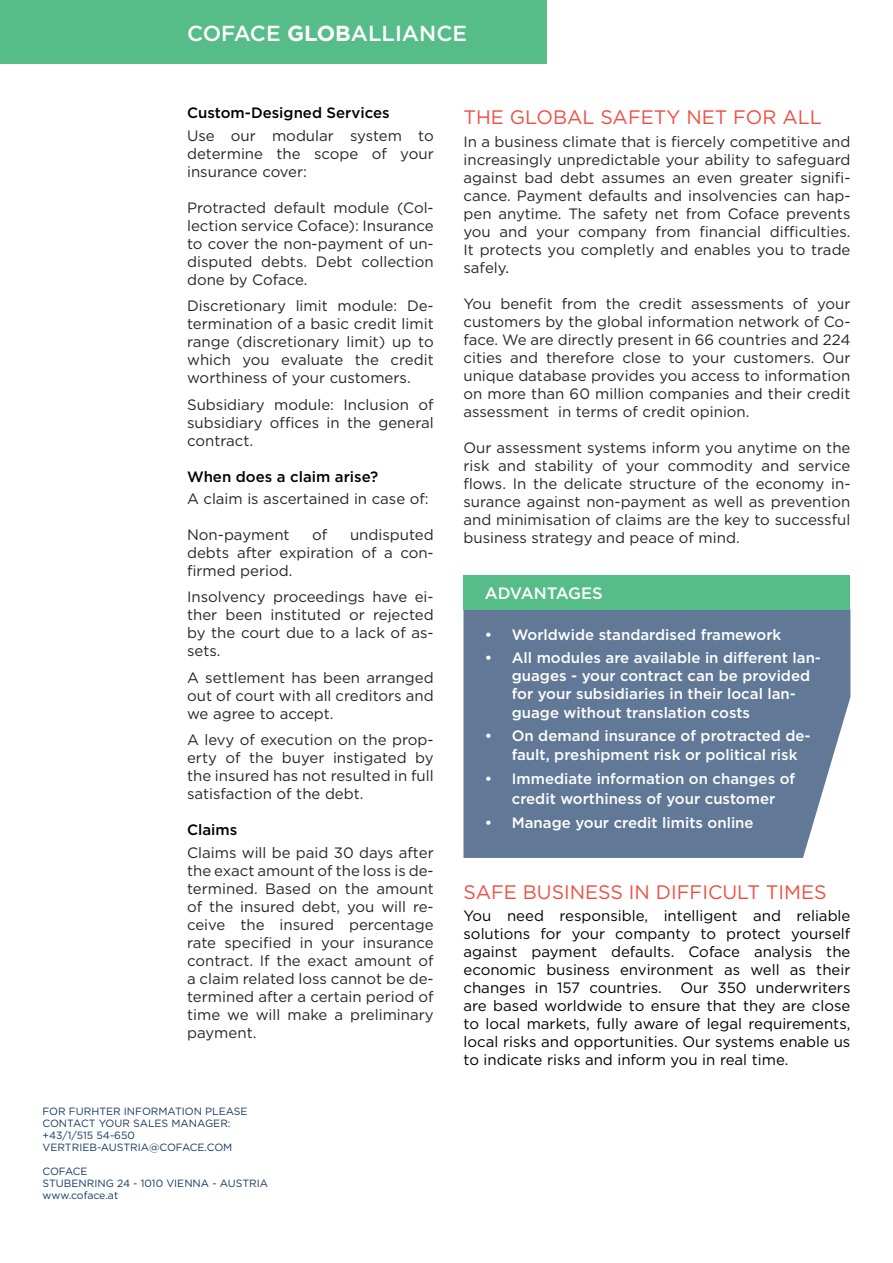
<style>
.page{position:relative;width:893px;height:1263px;background:#fff}
.page>*{position:absolute;margin:0;border:0;box-sizing:border-box;transform-origin:0 0}
.t1{font:500 21.75px "Gotham";color:#fff}
.t2{font:19.5px "Gotham";color:#f04e41}
.t3{font:500 16.5px "Gotham";letter-spacing:-.02em;color:#fff}
.t4{font:15px/18px "Gotham";color:#262626;text-align:justify}
.t5{font:15px/18px "Gotham";color:#000;text-align:justify}
.t6{font:500 15px/18px "Gotham";color:#fff}
.t7{font:500 15px "Gotham";color:#000}
.t8{font:10.5px/12px "Gotham";color:#143862}
.s1{font-weight:700}
.s2{color:#000}
</style>
<div class="page">
<div style="left:463px;top:609px;width:387px;height:249px;background:#617996"></div>
<div style="left:0;top:0;width:546px;height:64px;background:#56bd89"></div>
<div style="left:463px;top:575px;width:387px;height:34px;background:#56bd89"></div>
<h1 class="t1" style="left:187px;top:20px;width:281px">coface <span class="s1">glob</span>alliance</h1>
<p class="t7" style="left:187px;top:104px;width:204px">Custom-Designed Services</p>
<p class="t4" style="left:187px;top:126px;width:248px">Use our modular system to determine the scope of your insurance cover:</p>
<p class="t4" style="left:187px;top:198px;width:248px">Protracted default module (Col&shy;lection service Coface): I nsurance to cover the non-payment of un&shy;disputed debts. Debt collection done by Coface.</p>
<p class="t4" style="left:187px;top:297px;width:248px">Discretionary limit module: De&shy;termination of a basic credit limit range (discretionary limit) up to which you evaluate the credit worthiness of your customers.</p>
<p class="t4" style="left:187px;top:395px;width:248px">Subsidiary module: I nclusion of subsidiary offices in the general contract.</p>
<p class="t7" style="left:187px;top:467px;width:193px">When does a claim arise?</p>
<p class="t4" style="left:187px;top:489px;width:243px">A claim is ascertained in case of:</p>
<p class="t4" style="left:187px;top:525px;width:104px">Non-payment</p>
<p class="t4" style="left:312px;top:525px;width:17px">of</p>
<p class="t4" style="left:187px;top:525px;width:248px;text-indent:163px">undisputed debts after expiration of a con&shy;firmed period.</p>
<p class="t4" style="left:187px;top:588px;width:248px">I nsolvency proceedings have ei&shy;ther been instituted or rejected by the court due to a lack of as&shy;sets.</p>
<p class="t4" style="left:187px;top:668px;width:248px">A settlement has been arranged out of court with all creditors and we agree to accept.</p>
<p class="t4" style="left:187px;top:731px;width:248px">A levy of execution on the prop&shy;erty of the buyer instigated by the insured has not resulted in full satisfaction of the debt.</p>
<p class="t7" style="left:187px;top:821px;width:52px">Claims</p>
<p class="t4" style="left:187px;top:843px;width:248px">Claims will be paid 30 days after the exact amount of the loss is de&shy;termined. Based on the amount of the insured debt, you will re&shy;ceive the insured percentage rate specified in your insurance contract. If the exact amount of a claim related loss cannot be de&shy;termined after a certain period of time we will make a preliminary payment.</p>
<p class="t8" style="left:43px;top:1105px;width:207px">for furhter information please contact your sales manager: +43/1/515 54-650 vertrieb-austria@coface.com</p>
<p class="t8" style="left:43px;top:1165px;width:227px">cofac e<br>stubenring 24 - 1010 vienna - austria www.coface.at</p>
<h2 class="t2" style="left:463px;top:106px;width:360px">the global safety net for all</h2>
<p class="t4" style="left:463px;top:132px;width:388px">I n a business climate that is fiercely competitive and increasingly unpredictable your ability to safeguard against bad debt assumes an even greater signifi&shy;cance. Payment defaults and insolvencies can hap&shy;pen anytime. The safety net from Coface prevents you and your company from financial difficulties.<br>It protects you completly and enables you to trade safely<span class="s2">.</span></p>
<p class="t4" style="left:463px;top:294px;width:388px">You benefit from the credit assessments of your customers by the global information network of Co&shy;face. We are directly present in 66 countries and 224 cities and therefore close to your customers. Our unique database provides you access to information on more than 60 million companies and their credit assessment in terms of credit opinion.</p>
<p class="t4" style="left:463px;top:438px;width:388px">Our assessment systems inform you anytime on the risk and stability of your commodity and service flows. I n the delicate structure of the economy in&shy;surance against non-payment as well as prevention and minimisation of claims are the key to successful business strategy and peace of mind.</p>
<p class="t3" style="left:485px;top:583px;width:120px">advantages</p>
<p class="t6" style="left:485px;top:626px;width:298px">• Worldwide standardised framework</p>
<p class="t6" style="left:512px;top:648px;width:311px;text-indent:-27px">• All modules are available in different lan&shy;guages - your contract can be provided for your subsidiaries in their local lan-</p>
<p class="t6" style="left:512px;top:704px;width:240px">guage without translation costs</p>
<p class="t6" style="left:512px;top:725px;width:300px;line-height:19.8px;text-indent:-27px">• On demand insurance of protracted de&shy;fault, preshipment risk or political risk</p>
<p class="t6" style="left:485px;top:769px;width:312px;line-height:19.8px;text-align:center">• I mmediate information on changes of credit worthiness of your customer</p>
<p class="t6" style="left:485px;top:814px;width:270px">• Manage your credit limits online</p>
<h2 class="t2" style="left:463px;top:880px;width:365px">safe business in difficult times</h2>
<p class="t5" style="left:463px;top:907px;width:388px">You need responsible, intelligent and reliable solutions for your companty to protect yourself against payment defaults. Coface analysis the economic business environment as well as their changes in 157 countries. Our 350 underwriters are based worldwide to ensure that they are close to local markets, fully aware of legal requirements, local risks and opportunities. Our systems enable us to indicate risks and inform you in real time.</p>
</div>
